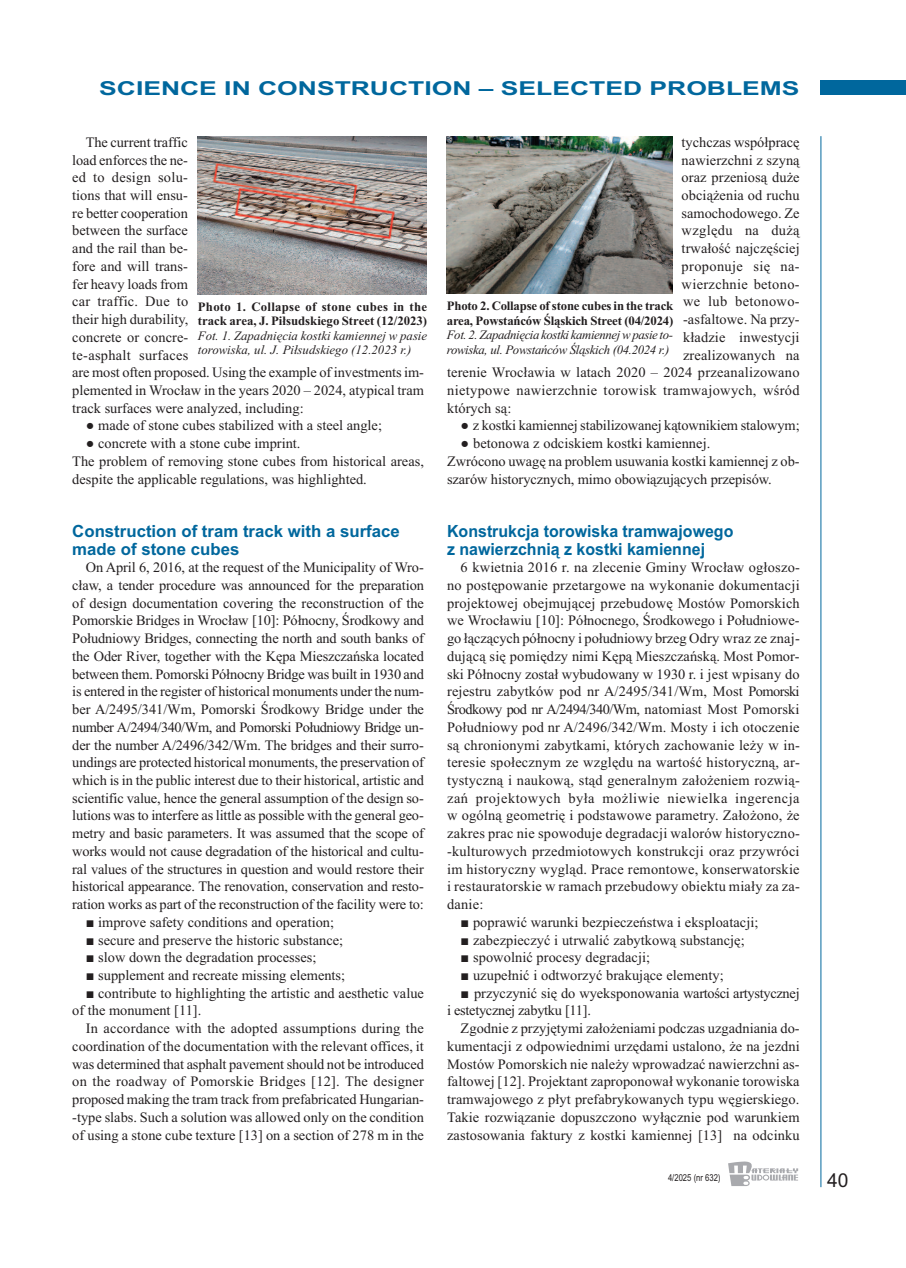
<style>
.page{position:relative;width:906px;height:1268px;background:#fff}
.page>*{position:absolute;margin:0;border:0;box-sizing:border-box;transform-origin:0 0}
.t1{font:700 19.2px "Arial";color:#00679d;scale:1.38 1}
.t2{font:19.2px "Arial";color:#231f20}
.t3{font:700 16.8px/17.7px "Arial";color:#00679d;scale:.95 1}
.t4{font:700 16.8px/17.7px "Arial";color:#00679d}
.t5{font:14.4px/17.7px "Times New Roman";color:#231f20}
.t6{font:14.4px "Times New Roman";letter-spacing:.025em;color:#231f20}
.t7{font:14.4px/17.7px "Times New Roman";letter-spacing:-.02em;color:#231f20}
.t8{font:700 12.75px/14.4px "Times New Roman";letter-spacing:-.015em;color:#231f20}
.t9{font:italic 12.75px/14.4px "Times New Roman";letter-spacing:-.025em;color:#231f20}
.t10{font:italic 12.75px/14.4px "Times New Roman";color:#231f20}
.t11{font:9.6px "Arial";color:#231f20;scale:.8 1}
</style>
<div class="page">
<div style="left:821px;top:81px;width:85px;height:14px;background:#00679d"></div>
<hr style="left:820px;top:136px;width:1px;height:1050px;background:#00679d">
<svg style="left:728px;top:1161px;width:70px;height:24px"></svg>
<img style="left:197px;top:136px;width:229px;height:158px">
<img style="left:446px;top:136px;width:226px;height:157px">
<h1 class="t1" style="left:99px;top:77px;width:509px">SCIENCE IN CONSTRUCTION – SELECTED PROBLEMS</h1>
<p class="t5" style="left:72px;top:133px;width:353px;text-indent:14px">The current traffic<br>load enforces the ne-<br>ed to design solu-<br>tions that will ensu-<br>re better cooperation<br>between the surface<br>and the rail than be-<br>fore and will trans-<br>fer heavy loads from<br>car traffic. Due to<br>their high durability,<br>concrete or concre-<br>te-asphalt surfaces<br>are most often proposed. Using the example of investments im&shy;plemented in Wrocław in the years 2020 – 2024, atypical tram track surfaces were analyzed, including:</p>
<p class="t5" style="left:86px;top:416px;width:298px">● made of stone cubes stabilized with a steel angle;</p>
<p class="t5" style="left:72px;top:434px;width:353px;text-indent:13px">● concrete with a stone cube imprint.<br>The problem of removing stone cubes from historical areas, despite the applicable regulations, was highlighted.</p>
<p class="t4" style="left:72px;top:522px;width:329px">Construction of tram track with a surface made of stone cubes</p>
<p class="t5" style="left:72px;top:558px;width:353px;text-align:justify;text-indent:14px">On April 6, 2016, at the request of the Municipality of Wro&shy;cław, a tender procedure was announced for the preparation of design documentation covering the reconstruction of the Pomorskie Bridges in Wrocław [10]: Północny, Środkowy and Południowy Bridges, connecting the north and south banks of the Oder River, together with the Kępa Mieszczańska located between them. Pomorski Północny Bridge was built in 1930 and is entered in the register of historical monuments under the num&shy;ber A/2495/341/Wm, Pomorski Środkowy Bridge under the number A/2494/340/Wm, and Pomorski Południowy Bridge un&shy;der the number A/2496/342/Wm. The bridges and their surro&shy;undings are protected historical monuments, the preservation of which is in the public interest due to their historical, artistic and scientific value, hence the general assumption of the design so&shy;lutions was to interfere as little as possible with the general geo&shy;metry and basic parameters. It was assumed that the scope of works would not cause degradation of the historical and cultu&shy;ral values of the structures in question and would restore their historical appearance. The renovation, conservation and resto&shy;ration works as part of the reconstruction of the facility were to:</p>
<p class="t5" style="left:86px;top:912px;width:250px">■ improve safety conditions and operation;</p>
<p class="t5" style="left:86px;top:930px;width:259px">■ secure and preserve the historic substance;</p>
<p class="t5" style="left:86px;top:948px;width:232px">■ slow down the degradation processes;</p>
<p class="t5" style="left:86px;top:965px;width:261px">■ supplement and recreate missing elements;</p>
<p class="t5" style="left:72px;top:983px;width:353px;text-indent:14px">■ contribute to highlighting the artistic and aesthetic value of the monument [11].</p>
<p class="t5" style="left:72px;top:1019px;width:353px;text-align:justify;text-indent:14px">In accordance with the adopted assumptions during the coordination of the documentation with the relevant offices, it was determined that asphalt pavement should not be introduced on the roadway of Pomorskie Bridges [12]. The designer proposed making the tram track from prefabricated Hungarian--type slabs. Such a solution was allowed only on the condition of using a stone cube texture [13] on a section of 278 m in the</p>
<p class="t8" style="left:198px;top:299px;width:231px">Photo 1. Collapse of stone cubes in the track area, J. Piłsudskiego Street (12/2023)</p>
<p class="t10" style="left:198px;top:328px;width:231px">Fot. 1. Zapadnięcia kostki kamiennej w pasie torowiska, ul. J. Piłsudskiego (12.2023 r.)</p>
<p class="t5" style="left:681px;top:133px;width:119px">tychczas współpracę</p>
<p class="t5" style="left:681px;top:151px;width:119px">nawierzchni z szyną</p>
<p class="t5" style="left:681px;top:168px;width:119px">oraz przeniosą duże</p>
<p class="t5" style="left:681px;top:186px;width:119px">obciążenia od ruchu</p>
<p class="t5" style="left:681px;top:204px;width:119px">samochodowego. Ze</p>
<p class="t6" style="left:681px;top:222px;width:119px">względu na dużą</p>
<p class="t5" style="left:681px;top:239px;width:119px">trwałość najczęściej</p>
<p class="t6" style="left:681px;top:257px;width:120px">proponuje się na-</p>
<p class="t6" style="left:681px;top:275px;width:120px">wierzchnie betono-</p>
<p class="t6" style="left:683px;top:293px;width:118px">we lub betonowo-</p>
<p class="t5" style="left:683px;top:310px;width:118px">-asfaltowe. Na przy-</p>
<p class="t5" style="left:683px;top:328px;width:118px">kładzie inwestycji</p>
<p class="t5" style="left:683px;top:345px;width:118px">zrealizowanych na</p>
<p class="t5" style="left:447px;top:363px;width:354px">terenie Wrocławia w latach 2020 – 2024 przeanalizowano</p>
<p class="t6" style="left:447px;top:381px;width:354px">nietypowe nawierzchnie torowisk tramwajowych, wśród</p>
<p class="t5" style="left:447px;top:399px;width:66px">których są:</p>
<p class="t5" style="left:460px;top:416px;width:340px">● z kostki kamiennej stabilizowanej kątownikiem stalowym;</p>
<p class="t5" style="left:447px;top:434px;width:354px;text-indent:14px">● betonowa z odciskiem kostki kamiennej.<br>Zwrócono uwagę na problem usuwania kostki kamiennej z ob&shy;szarów historycznych, mimo obowiązujących przepisów.</p>
<p class="t3" style="left:447px;top:522px;width:303px">Konstrukcja torowiska tramwajowego z nawierzchnią z kostki kamiennej</p>
<p class="t5" style="left:447px;top:558px;width:354px;text-align:justify;text-indent:14px">6 kwietnia 2016 r. na zlecenie Gminy Wrocław ogłoszo&shy;no postępowanie przetargowe na wykonanie dokumentacji projektowej obejmującej przebudowę Mostów Pomorskich we Wrocławiu [10]: Północnego, Środkowego i Południowe&shy;go łączących północny i południowy brzeg Odry wraz ze znaj&shy;dującą się pomiędzy nimi Kępą Mieszczańską. Most Pomor&shy;ski Północny został wybudowany w 1930 r. i jest wpisany do rejestru zabytków pod nr A/2495/341/Wm, Most Pomorski Środkowy pod nr A/2494/340/Wm, natomiast Most Pomorski Południowy pod nr A/2496/342/Wm. Mosty i ich otoczenie są chronionymi zabytkami, których zachowanie leży w in&shy;teresie społecznym ze względu na wartość historyczną, ar&shy;tystyczną i naukową, stąd generalnym założeniem rozwią&shy;zań projektowych była możliwie niewielka ingerencja w ogólną geometrię i podstawowe parametry. Założono, że zakres prac nie spowoduje degradacji walorów historyczno--kulturowych przedmiotowych konstrukcji oraz przywróci im historyczny wygląd. Prace remontowe, konserwatorskie i restauratorskie w ramach przebudowy obiektu miały za za&shy;danie:</p>
<p class="t5" style="left:460px;top:912px;width:299px">■ poprawić warunki bezpieczeństwa i eksploatacji;</p>
<p class="t5" style="left:460px;top:930px;width:286px">■ zabezpieczyć i utrwalić zabytkową substancję;</p>
<p class="t5" style="left:460px;top:948px;width:191px">■ spowolnić procesy degradacji;</p>
<p class="t5" style="left:460px;top:965px;width:265px">■ uzupełnić i odtworzyć brakujące elementy;</p>
<p class="t7" style="left:447px;top:983px;width:354px;text-indent:13px">■ przyczynić się do wyeksponowania wartości artystycznej i estetycznej zabytku [11].</p>
<p class="t5" style="left:447px;top:1019px;width:354px;text-align:justify;text-indent:14px">Zgodnie z przyjętymi założeniami podczas uzgadniania do&shy;kumentacji z odpowiednimi urzędami ustalono, że na jezdni Mostów Pomorskich nie należy wprowadzać nawierzchni as&shy;faltowej [12]. Projektant zaproponował wykonanie torowiska tramwajowego z płyt prefabrykowanych typu węgierskiego.<br>Takie rozwiązanie dopuszczono wyłącznie pod warunkiem zastosowania faktury z kostki kamiennej [13] na odcinku</p>
<p class="t8" style="left:447px;top:299px;width:228px">Photo 2. Collapse of stone cubes in the track area, Powstańców Śląskich Street (04/2024)</p>
<p class="t9" style="left:447px;top:327px;width:228px">Fot. 2. Zapadnięcia kostki kamiennej wpasie to&shy;rowiska, ul. Powstańców Śląskich (04.2024 r.)</p>
<p class="t11" style="left:668px;top:1171px;width:67px">4/2025 (nr 632)</p>
<h1 class="t2" style="left:827px;top:1168px;width:23px">40</h1>
</div>
